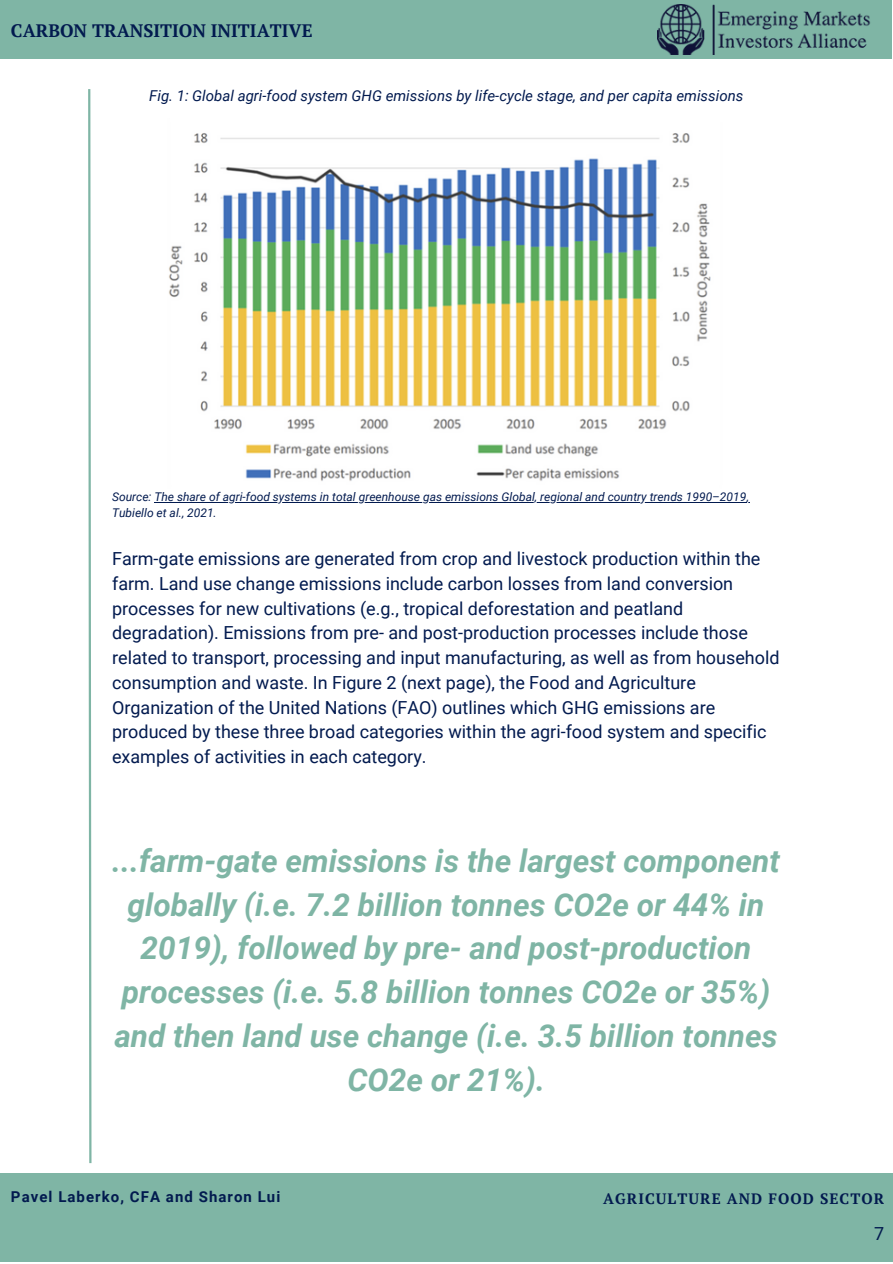
<style>
.page{position:relative;width:893px;height:1264px;background:#fff}
.page>*{position:absolute;margin:0;border:0;box-sizing:border-box;transform-origin:0 0}
.t1{font:italic 700 31.5px/43.8px "Roboto";color:#7fb5a5;text-align:center}
.t2{font:18px/24.8px "Roboto";color:#021a4f}
.t3{font:700 18px "PT Serif";color:#021a4f}
.t4{font:italic 15px "Roboto";color:#021a4f}
.t5{font:700 15px "Roboto";letter-spacing:.07em;color:#021a4f}
.t6{font:700 15px "PT Serif";letter-spacing:.07em;color:#021a4f}
.t7{font:italic 12px/16px "Roboto";color:#021a4f}
</style>
<div class="page">
<svg style="left:88px;top:89px;width:4px;height:1075px"></svg>
<img style="left:169px;top:133px;width:542px;height:348px">
<hr style="left:154px;top:502px;width:592px;height:1px;background:#021a4f">
<div style="left:0;top:0;width:891px;height:59px;background:#7fb5a5"></div>
<img style="left:657px;top:4px;width:213px;height:51px">
<div style="left:0;top:1173px;width:892px;height:88px;background:#7fb5a5"></div>
<p class="t3" style="left:11px;top:18px;width:303px">CARBON TRANSITION INITIATIVE</p>
<p class="t4" style="left:149px;top:87px;width:595px">Fig. 1: Global agri-food system GHG emissions by life-cycle stage, and per capita emissions</p>
<p class="t7" style="left:112px;top:489px;width:638px">Source: The share of agri-food systems in total greenhouse gas emissions Global, regional and country trends 1990–2019,<br>Tubiello et al., 2021.</p>
<p class="t2" style="left:112px;top:546px;width:669px">Farm-gate emissions are generated from crop and livestock production within the farm. Land use change emissions include carbon losses from land conversion processes for new cultivations (e.g., tropical deforestation and peatland degradation). Emissions from pre- and post-production processes include those related to transport, processing and input manufacturing, as well as from household consumption and waste. In Figure 2 (next page), the Food and Agriculture Organization of the United Nations (FAO) outlines which GHG emissions are produced by these three broad categories within the agri-food system and specific examples of activities in each category.</p>
<p class="t1" style="left:112px;top:839px;width:669px">...farm-gate emissions is the largest component globally (i.e. 7.2 billion tonnes CO2e or 44% in 2019), followed by pre- and post-production processes (i.e. 5.8 billion tonnes CO2e or 35%) and then land use change (i.e. 3.5 billion tonnes CO2e or 21%).</p>
<p class="t5" style="left:11px;top:1188px;width:271px">Pavel Laberko, CFA and Sharon Lui</p>
<p class="t6" style="left:603px;top:1188px;width:282px">AGRICULTURE AND FOOD SECTOR</p>
<p class="t2" style="left:874px;top:1221px;width:12px">7</p>
</div>
